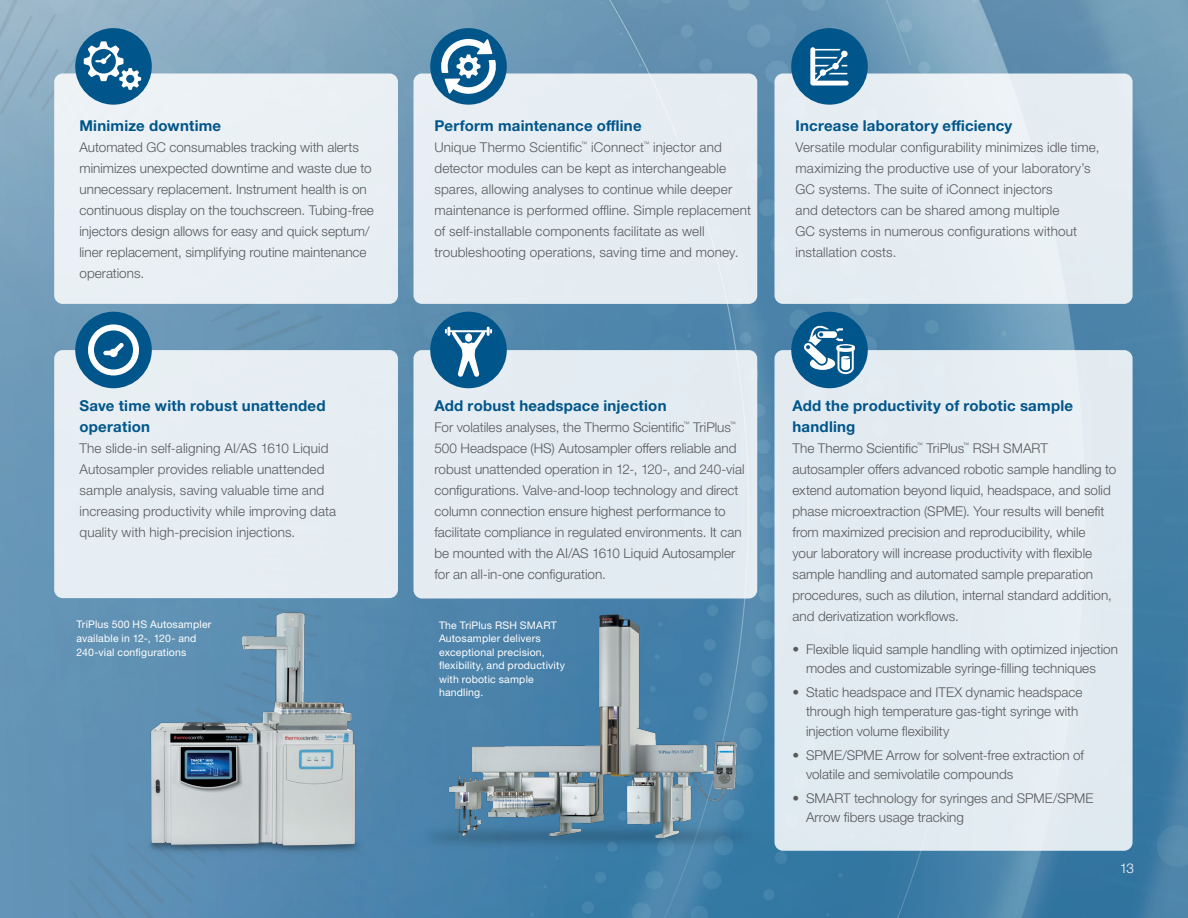
<style>
.page{position:relative;width:1188px;height:918px;background:#fff}
.page>*{position:absolute;margin:0;border:0;box-sizing:border-box;transform-origin:0 0}
.t1{font:700 15px/21px "Helvetica Neue LTW1 G";letter-spacing:.015em;color:#00558a}
.t2{font:300 13.5px/21px "Helvetica Neue LTW1 G";color:#58595b}
.t3{font:300 13.5px "Helvetica Neue LTW1 G";color:#fff}
.t4{font:10.5px/13.5px "Helvetica Neue LTW1 G";letter-spacing:.015em;color:#fff}
</style>
<div class="page">
<img style="left:0;top:0;width:1188px;height:918px">
<div style="left:54px;top:74px;width:344px;height:230px;background:#eaf0f4;border-radius:9px"></div>
<div style="left:414px;top:74px;width:343px;height:230px;background:#e5edf2;border-radius:9px"></div>
<div style="left:775px;top:74px;width:358px;height:230px;background:#e5edf2;border-radius:9px"></div>
<div style="left:414px;top:350px;width:343px;height:249px;background:#e3ecf2;border-radius:9px"></div>
<div style="left:775px;top:350px;width:358px;height:501px;background:#e3ebf1;border-radius:9px"></div>
<div style="left:54px;top:350px;width:344px;height:248px;background:#e6eef3;border-radius:9px"></div>
<div style="left:791px;top:28px;width:77px;height:77px;background:#00558a;border-radius:50%"></div>
<svg style="left:810px;top:47px;width:39px;height:39px"></svg>
<div style="left:75px;top:28px;width:77px;height:77px;background:#00558a;border-radius:50%"></div>
<svg style="left:84px;top:41px;width:57px;height:49px"></svg>
<div style="left:75px;top:312px;width:77px;height:76px;background:#00558a;border-radius:50%"></div>
<svg style="left:88px;top:324px;width:54px;height:52px"></svg>
<div style="left:791px;top:312px;width:77px;height:76px;background:#00558a;border-radius:50%"></div>
<svg style="left:804px;top:325px;width:51px;height:49px"></svg>
<div style="left:430px;top:28px;width:77px;height:77px;background:#00558a;border-radius:50%"></div>
<svg style="left:440px;top:39px;width:57px;height:55px"></svg>
<img style="left:416px;top:597px;width:380px;height:257px">
<img style="left:118px;top:604px;width:261px;height:269px">
<div style="left:430px;top:312px;width:77px;height:76px;background:#00558a;border-radius:50%"></div>
<svg style="left:445px;top:327px;width:47px;height:50px"></svg>
<p class="t1" style="left:80px;top:115px;width:143px">Minimize downtime</p>
<p class="t2" style="left:80px;top:136px;width:296px">Automated GC consumables tracking with alerts minimizes unexpected downtime and waste due to unnecessary replacement. Instrument health is on continuous display on the touchscreen. Tubing-free injectors design allows for easy and quick septum/ liner replacement, simplifying routine maintenance operations.</p>
<p class="t1" style="left:435px;top:115px;width:209px">Perform maintenance offline</p>
<p class="t2" style="left:434px;top:136px;width:318px">Unique Thermo Scientific<sup>™</sup> iConnect<sup>™</sup> injector and detector modules can be kept as interchangeable spares, allowing analyses to continue while deeper maintenance is performed offline. Simple replacement of self-installable components facilitate as well troubleshooting operations, saving time and money.</p>
<p class="t1" style="left:795px;top:115px;width:218px">Increase laboratory efficiency</p>
<p class="t2" style="left:795px;top:136px;width:306px">Versatile modular configurability minimizes idle time, maximizing the productive use of your laboratory’s GC systems. The suite of iConnect injectors<br>and detectors can be shared among multiple<br>GC systems in numerous configurations without installation costs.</p>
<p class="t1" style="left:80px;top:395px;width:248px">Save time with robust unattended operation</p>
<p class="t2" style="left:80px;top:437px;width:258px">The slide-in self-aligning AI/AS 1610 Liquid Autosampler provides reliable unattended sample analysis, saving valuable time and increasing productivity while improving data quality with high-precision injections.</p>
<p class="t1" style="left:435px;top:395px;width:234px">Add robust headspace injection</p>
<p class="t2" style="left:434px;top:416px;width:312px">For volatiles analyses, the Thermo Scientific<sup>™</sup> TriPlus<sup>™ </sup>500 Headspace (HS) Autosampler offers reliable and robust unattended operation in 12-, 120-, and 240-vial configurations. Valve-and-loop technology and direct column connection ensure highest performance to facilitate compliance in regulated environments. It can be mounted with the AI/AS 1610 Liquid Autosampler for an all-in-one configuration.</p>
<p class="t4" style="left:76px;top:618px;width:136px">TriPlus 500 HS Autosampler available in 12-, 120- and<br>240-vial configurations</p>
<p class="t4" style="left:439px;top:618px;width:128px">The TriPlus RSH SMART<br>Autosampler delivers exceptional precision, flexibility, and productivity with robotic sample handling.</p>
<p class="t1" style="left:792px;top:395px;width:282px">Add the productivity of robotic sample handling</p>
<p class="t2" style="left:792px;top:437px;width:325px">The Thermo Scientific<sup>™</sup> TriPlus<sup>™</sup> RSH SMART autosampler offers advanced robotic sample handling to extend automation beyond liquid, headspace, and solid phase microextraction (SPME). Your results will benefit from maximized precision and reproducibility, while<br>your laboratory will increase productivity with flexible sample handling and automated sample preparation procedures, such as dilution, internal standard addition, and derivatization workflows.</p>
<p class="t2" style="left:806px;top:639px;width:314px;line-height:19.5px;text-indent:-14px">• Flexible liquid sample handling with optimized injection modes and customizable syringe-filling techniques</p>
<p class="t2" style="left:806px;top:682px;width:278px;line-height:19.5px;text-indent:-14px">• Static headspace and ITEX dynamic headspace through high temperature gas-tight syringe with injection volume flexibility</p>
<p class="t2" style="left:806px;top:745px;width:279px;line-height:19.5px;text-indent:-14px">• SPME/SPME Arrow for solvent-free extraction of volatile and semivolatile compounds</p>
<p class="t2" style="left:806px;top:788px;width:289px;line-height:19.5px;text-indent:-14px">• SMART technology for syringes and SPME/SPME<br>Arrow fibers usage tracking</p>
<p class="t3" style="left:1120px;top:860px;width:16px">13</p>
</div>
